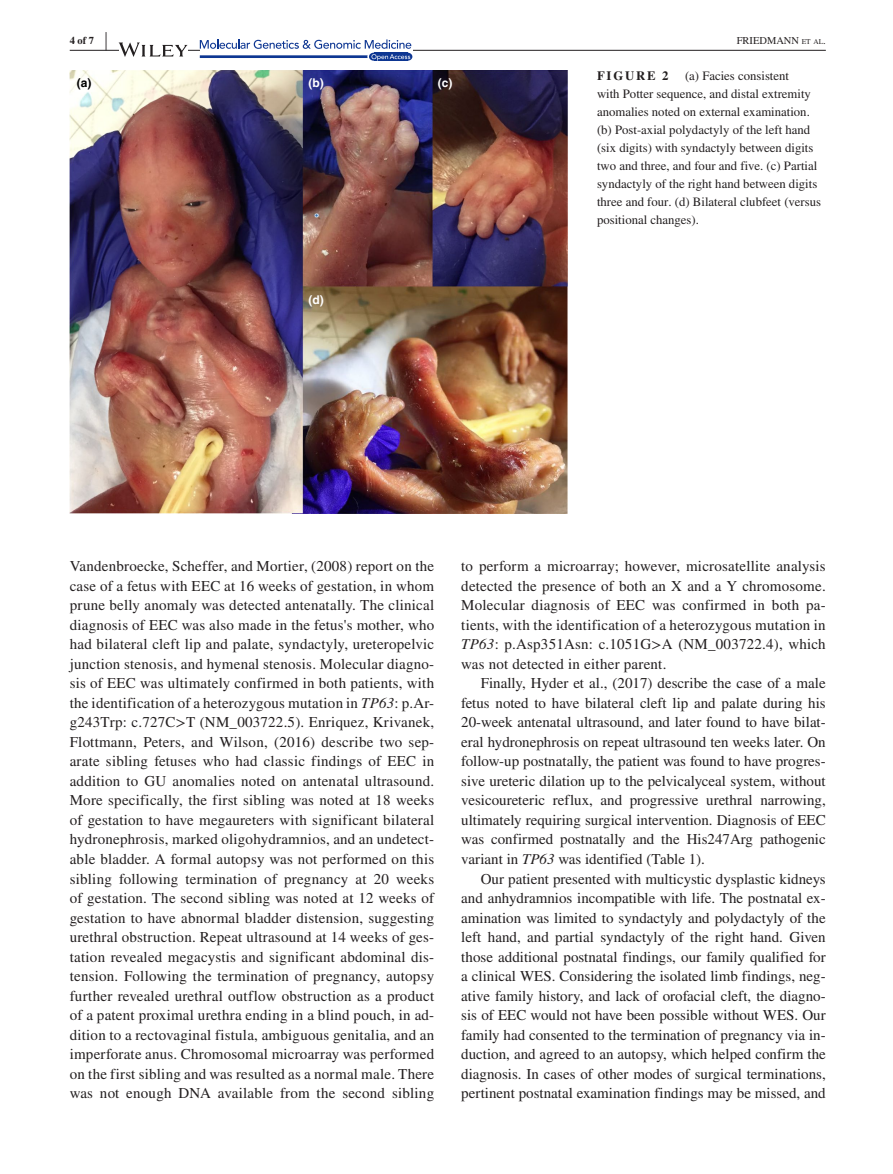
<style>
.page{position:relative;width:893px;height:1174px;background:#fff}
.page>*{position:absolute;margin:0;border:0;box-sizing:border-box;transform-origin:0 0}
.t1{font:700 25.95px "STIX";color:#231f20;scale:.36 1}
.t2{font:15px/19.5px "STIX";color:#231f20;text-align:justify}
.t3{font:12.75px/18px "STIX";color:#231f20}
.t4{font:700 12.75px "STIX";letter-spacing:.14em;color:#231f20}
.t5{font:700 12px "Helvetica";color:#fff}
.t6{font:700 12px "Helvetica";color:#000}
.t7{font:10.5px "STIX";color:#231f20}
.t8{font:700 10.5px "STIX";color:#231f20}
.s1{font-size:7.35px}
.s2{font-style:italic}
</style>
<div class="page">
<hr style="left:70px;top:50px;width:756px;height:1px;background:#231f20">
<svg style="left:119px;top:42px;width:69px;height:15px"></svg>
<svg style="left:200px;top:39px;width:211px;height:22px"></svg>
<img style="left:70px;top:70px;width:497px;height:443px">
<p class="t8" style="left:70px;top:34px;width:26px">4 of 7</p>
<h1 class="t1" style="left:105px;top:26px;width:7px">|</h1>
<p class="t7" style="left:737px;top:33px;width:91px">FRIEDMANN <span class="s1">et al</span>.</p>
<p class="t6" style="left:77px;top:75px;width:16px">(a)</p>
<p class="t5" style="left:308px;top:75px;width:17px">(b)</p>
<p class="t5" style="left:438px;top:75px;width:16px">(c)</p>
<p class="t5" style="left:308px;top:293px;width:17px">(d)</p>
<p class="t4" style="left:597px;top:68px;width:73px">FIGURE 2</p>
<p class="t3" style="left:597px;top:67px;width:226px;text-indent:88px">(a) Facies consistent<br>with Potter sequence, and distal extremity anomalies noted on external examination. (b) Post-axial polydactyly of the left hand (six digits) with syndactyly between digits two and three, and four and five. (c) Partial syndactyly of the right hand between digits three and four. (d) Bilateral clubfeet (versus positional changes).</p>
<p class="t2" style="left:70px;top:557px;width:366px">Vandenbroecke, Scheffer, and Mortier, (2008) report on the case of a fetus with EEC at 16 weeks of gestation, in whom prune belly anomaly was detected antenatally. The clinical diagnosis of EEC was also made in the fetus's mother, who had bilateral cleft lip and palate, syndactyly, ureteropelvic junction stenosis, and hymenal stenosis. Molecular diagno&shy;sis of EEC was ultimately confirmed in both patients, with the identification of a heterozygous mutation in <span class="s2">TP63</span>: p.Ar&shy;g243Trp: c.727C&gt;T (NM_003722.5). Enriquez, Krivanek, Flottmann, Peters, and Wilson, (2016) describe two sep&shy;arate sibling fetuses who had classic findings of EEC in addition to GU anomalies noted on antenatal ultrasound.<br>More specifically, the first sibling was noted at 18 weeks of gestation to have megaureters with significant bilateral hydronephrosis, marked oligohydramnios, and an undetect&shy;able bladder. A formal autopsy was not performed on this sibling following termination of pregnancy at 20 weeks of gestation. The second sibling was noted at 12 weeks of gestation to have abnormal bladder distension, suggesting urethral obstruction. Repeat ultrasound at 14 weeks of ges&shy;tation revealed megacystis and significant abdominal dis&shy;tension. Following the termination of pregnancy, autopsy further revealed urethral outflow obstruction as a product of a patent proximal urethra ending in a blind pouch, in ad&shy;dition to a rectovaginal fistula, ambiguous genitalia, and an imperforate anus. Chromosomal microarray was performed on the first sibling and was resulted as a normal male. There was not enough DNA available from the second sibling</p>
<p class="t2" style="left:461px;top:557px;width:366px">to perform a microarray; however, microsatellite analysis detected the presence of both an X and a Y chromosome.<br>Molecular diagnosis of EEC was confirmed in both pa&shy;tients, with the identification of a heterozygous mutation in <span class="s2">TP63</span>: p.Asp351Asn: c.1051G&gt;A (NM_003722.4), which was not detected in either parent.</p>
<p class="t2" style="left:461px;top:674px;width:366px;text-indent:19px">Finally, Hyder et al., (2017) describe the case of a male fetus noted to have bilateral cleft lip and palate during his 20-week antenatal ultrasound, and later found to have bilat&shy;eral hydronephrosis on repeat ultrasound ten weeks later. On follow-up postnatally, the patient was found to have progres&shy;sive ureteric dilation up to the pelvicalyceal system, without vesicoureteric reflux, and progressive urethral narrowing, ultimately requiring surgical intervention. Diagnosis of EEC was confirmed postnatally and the His247Arg pathogenic variant in <span class="s2">TP63</span> was identified (Table 1).</p>
<p class="t2" style="left:461px;top:869px;width:366px;text-indent:19px">Our patient presented with multicystic dysplastic kidneys and anhydramnios incompatible with life. The postnatal ex&shy;amination was limited to syndactyly and polydactyly of the left hand, and partial syndactyly of the right hand. Given those additional postnatal findings, our family qualified for a clinical WES. Considering the isolated limb findings, neg&shy;ative family history, and lack of orofacial cleft, the diagno&shy;sis of EEC would not have been possible without WES. Our family had consented to the termination of pregnancy via in&shy;duction, and agreed to an autopsy, which helped confirm the diagnosis. In cases of other modes of surgical terminations, pertinent postnatal examination findings may be missed, and</p>
</div>
